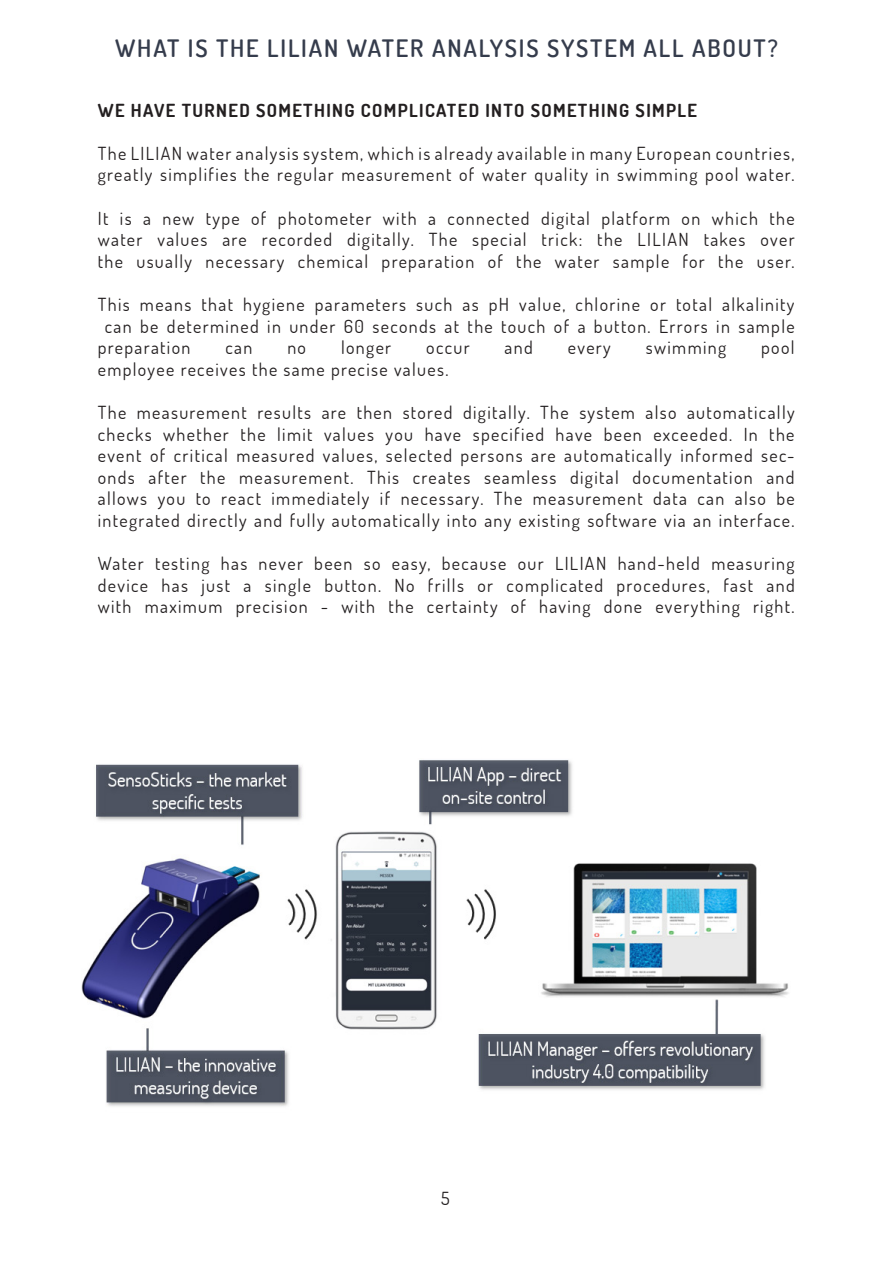
<style>
.page{position:relative;width:893px;height:1263px;background:#fff}
.page>*{position:absolute;margin:0;border:0;box-sizing:border-box;transform-origin:0 0}
.t1{font:600 24px "Dosis";letter-spacing:.075em;color:#353c4c}
.t2{font:18px/21.6px "Dosis";letter-spacing:.075em;color:#231f20;text-align:justify}
.t3{font:700 18px "Dosis";letter-spacing:.075em;color:#231f20}
</style>
<div class="page">
<img style="left:81px;top:760px;width:708px;height:347px">
<h1 class="t1" style="left:115px;top:33px;width:664px">WHAT IS THE LILIAN WATER ANALYSIS SYSTEM ALL ABOUT?</h1>
<p class="t3" style="left:98px;top:98px;width:601px">WE HAVE TURNED SOMETHING COMPLICATED INTO SOMETHING SIMPLE</p>
<p class="t2" style="left:98px;top:142px;width:698px">The LILIAN water analysis system, which is already available in many European countries, greatly simplifies the regular measurement of water quality in swimming pool water.</p>
<p class="t2" style="left:98px;top:207px;width:698px">It is a new type of photometer with a connected digital platform on which the water values are recorded digitally. The special trick: the LILIAN takes over the usually necessary chemical preparation of the water sample for the user.</p>
<p class="t2" style="left:98px;top:293px;width:698px">This means that hygiene parameters such as pH value, chlorine or total alkalinity</p>
<p class="t2" style="left:105px;top:315px;width:691px">can be determined in under 60 seconds at the touch of a button. Errors in sample</p>
<p class="t2" style="left:98px;top:336px;width:94px">preparation</p>
<p class="t2" style="left:225px;top:336px;width:28px">can</p>
<p class="t2" style="left:287px;top:336px;width:20px">no</p>
<p class="t2" style="left:341px;top:336px;width:52px">longer</p>
<p class="t2" style="left:426px;top:336px;width:45px">occur</p>
<p class="t2" style="left:505px;top:336px;width:30px">and</p>
<p class="t2" style="left:568px;top:336px;width:44px">every</p>
<p class="t2" style="left:646px;top:336px;width:82px">swimming</p>
<p class="t2" style="left:761px;top:336px;width:35px">pool</p>
<p class="t2" style="left:98px;top:358px;width:352px">employee receives the same precise values.</p>
<p class="t2" style="left:98px;top:401px;width:698px">The measurement results are then stored digitally. The system also automatically checks whether the limit values you have specified have been exceeded. In the event of critical measured values, selected persons are automatically informed sec&shy;onds after the measurement. This creates seamless digital documentation and allows you to react immediately if necessary. The measurement data can also be integrated directly and fully automatically into any existing software via an interface.</p>
<p class="t2" style="left:98px;top:552px;width:698px">Water testing has never been so easy, because our LILIAN hand-held measuring device has just a single button. No frills or complicated procedures, fast and with maximum precision - with the certainty of having done everything right.</p>
<p class="t2" style="left:441px;top:1187px;width:10px">5</p>
</div>
